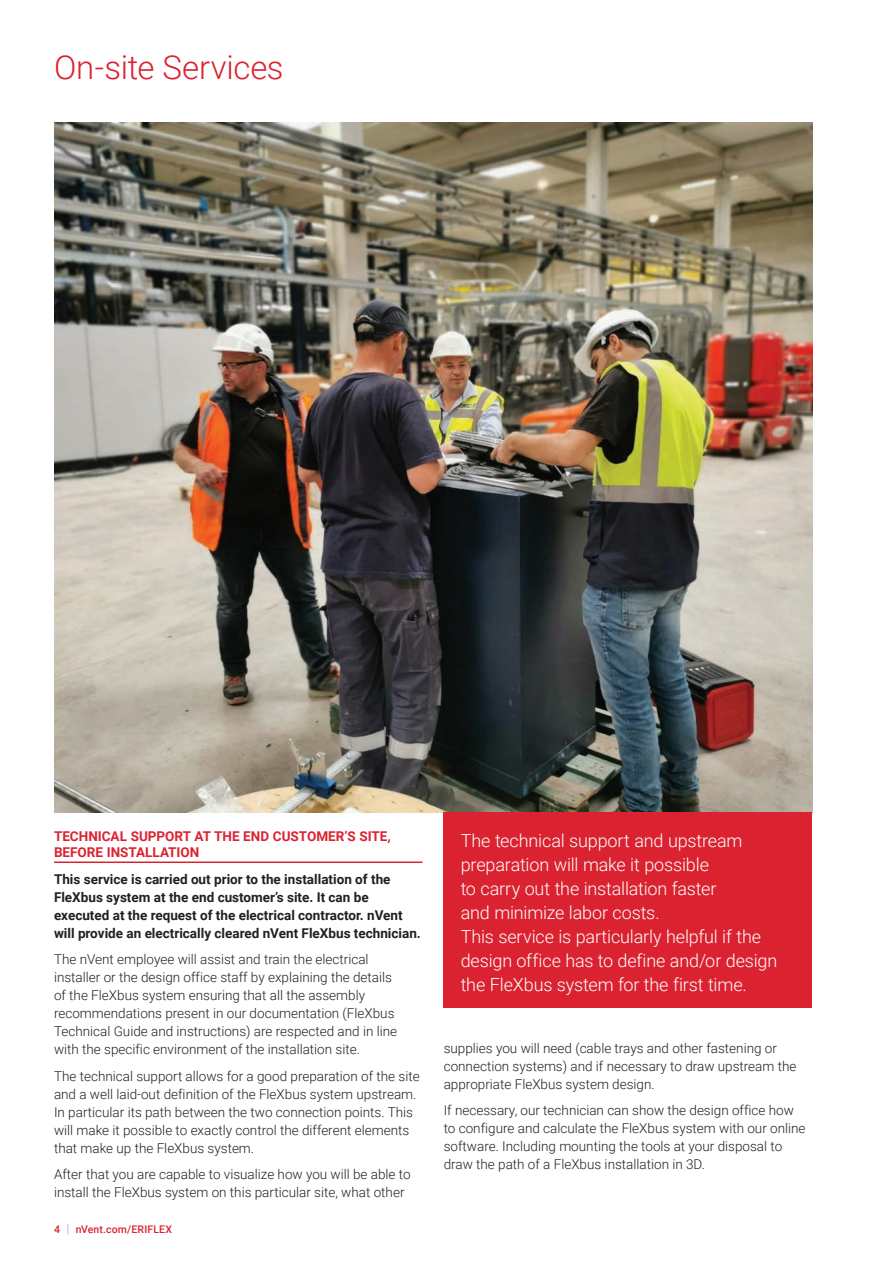
<style>
.page{position:relative;width:893px;height:1263px;background:#fff}
.page>*{position:absolute;margin:0;border:0;box-sizing:border-box;transform-origin:0 0}
.t1{font:300 33px "Roboto";letter-spacing:-.005em;color:#db2230}
.Box_Text{font:300 18px/24px "Roboto";letter-spacing:-.01em;color:#fff}
.Bodytext_1{font:300 13.5px/18px "Roboto";color:#231f20}
.Bodytext_1-2{font:700 13.5px/18px "Roboto";color:#231f20}
.Subhead{font:700 13.5px/16.5px "Roboto";color:#db2230}
.t2{font:500 10.5px "Roboto";letter-spacing:.015em;color:#db2230}
.s1{font-weight:300;font-size:12.6px;color:#8f959e}
</style>
<div class="page">
<img style="left:54px;top:122px;width:758px;height:690px">
<hr style="left:54px;top:861px;width:368px;height:2px;background:#db2230">
<div style="left:444px;top:812px;width:368px;height:196px;background:#db2230"></div>
<p class="t1" style="left:54px;top:44px;width:231px">On-site Services</p>
<p class="Subhead" style="left:54px;top:827px;width:338px">TECHNICAL SUPPORT AT THE END CUSTOMER’S SITE,<br>BEFORE INSTALLATION</p>
<p class="Bodytext_1-2" style="left:54px;top:869px;width:368px">This service is carried out prior to the installation of the FleXbus system at the end customer’s site. It can be executed at the request of the electrical contractor. nVent will provide an electrically cleared nVent FleXbus technician.</p>
<p class="Bodytext_1" style="left:54px;top:950px;width:345px">The nVent employee will assist and train the electrical installer or the design office staff by explaining the details of the FleXbus system ensuring that all the assembly recommendations present in our documentation (FleXbus Technical Guide and instructions) are respected and in line with the specific environment of the installation site.</p>
<p class="Bodytext_1" style="left:54px;top:1066px;width:367px">The technical support allows for a good preparation of the site and a well laid-out definition of the FleXbus system upstream.<br>In particular its path between the two connection points. This will make it possible to exactly control the different elements that make up the FleXbus system.</p>
<p class="Bodytext_1" style="left:54px;top:1165px;width:358px">After that you are capable to visualize how you will be able to install the FleXbus system on this particular site, what other</p>
<p class="t2" style="left:54px;top:1222px;width:120px">4 <span class="s1">|</span> nVent.com/ERIFLEX</p>
<p class="Box_Text" style="left:461px;top:828px;width:283px">The technical support and upstream preparation will make it possible<br>to carry out the installation faster and minimize labor costs.</p>
<p class="Box_Text" style="left:461px;top:924px;width:318px">This service is particularly helpful if the design office has to define and/or design the FleXbus system for the first time.</p>
<p class="Bodytext_1" style="left:444px;top:1038px;width:354px">supplies you will need (cable trays and other fastening or connection systems) and if necessary to draw upstream the appropriate FleXbus system design.</p>
<p class="Bodytext_1" style="left:444px;top:1101px;width:363px">If necessary, our technician can show the design office how to configure and calculate the FleXbus system with our online software. Including mounting the tools at your disposal to draw the path of a FleXbus installation in 3D.</p>
</div>
